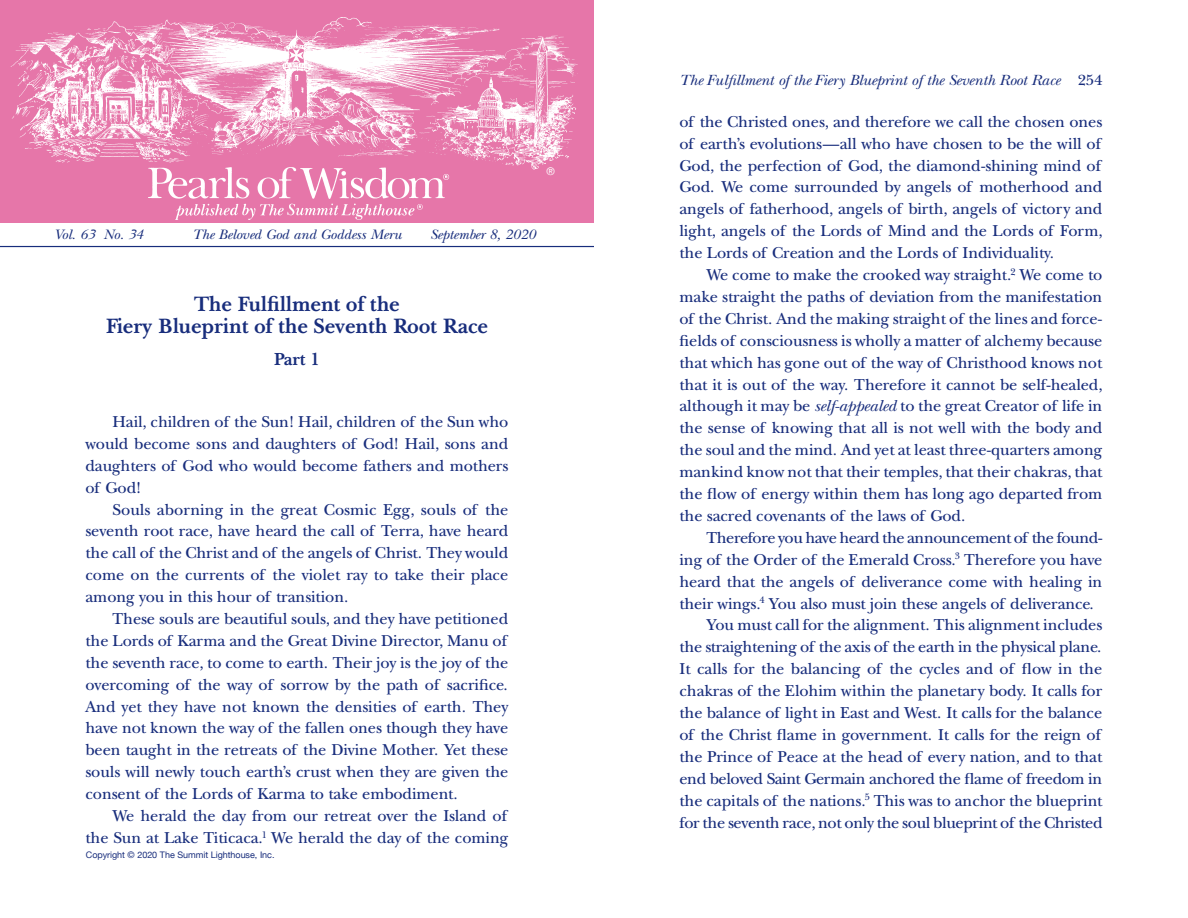
<style>
.page{position:relative;width:1188px;height:918px;background:#fff}
.page>*{position:absolute;margin:0;border:0;box-sizing:border-box;transform-origin:0 0}
.t1{font:600 21.3px/22.5px "New Bask SB";letter-spacing:-.01em;color:#182d7c;text-align:center}
.t2{font:600 18px "New Bask SB";color:#182d7c}
.t3{font:16.5px/21.9px "Baskerville";letter-spacing:-.01em;color:#182d7c;text-align:justify}
.t4{font:16.5px "Baskerville";letter-spacing:-.03em;color:#182d7c}
.t5{font:italic 15.3px "New Baskerville";letter-spacing:-.01em;color:#182d7c;scale:1.04 1}
.t6{font:italic 14.25px "New Baskerville";letter-spacing:-.005em;color:#182d7c;scale:1.04 1}
.t7{font:10.5px "Helvetica Neue";color:#fff}
.t8{font:9px "Helvetica Neue";letter-spacing:-.005em;color:#182d7c}
.s1{font-style:inherit}
.s2{font-family:"Baskerville";font-style:normal}
.s3{font-family:"New Baskerville";font-style:italic}
</style>
<div class="page">
<img style="left:0;top:0;width:594px;height:223px">
<hr style="left:0;top:246px;width:594px;height:1px;background:#182d7c">
<p class="t7" style="left:546px;top:164px;width:10px">®</p>
<p class="t6" style="left:54px;top:226px;width:87px">Vol. 63 No. 34</p>
<p class="t6" style="left:192px;top:226px;width:203px">The Beloved God and Goddess Meru</p>
<p class="t6" style="left:430px;top:226px;width:103px">September 8, 2020</p>
<p class="t1" style="left:106px;top:292px;width:384px">The Fulfillment of the<br>Fiery Blueprint of the Seventh Root Race</p>
<p class="t2" style="left:274px;top:347px;width:48px">Part 1</p>
<p class="t3" style="left:86px;top:411px;width:424px;text-indent:27px">Hail, children of the Sun! Hail, children of the Sun who would become sons and daughters of God! Hail, sons and daughters of God who would become fathers and mothers of God!</p>
<p class="t3" style="left:86px;top:498px;width:424px;text-indent:27px">Souls aborning in the great Cosmic Egg, souls of the seventh root race, have heard the call of Terra, have heard the call of the Christ and of the angels of Christ. They would come on the currents of the violet ray to take their place among you in this hour of transition.</p>
<p class="t3" style="left:86px;top:608px;width:424px;text-indent:27px">These souls are beautiful souls, and they have petitioned the Lords of Karma and the Great Divine Director, Manu of the seventh race, to come to earth. Their joy is the joy of the overcoming of the way of sorrow by the path of sacrifice.<br>And yet they have not known the densities of earth. They have not known the way of the fallen ones though they have been taught in the retreats of the Divine Mother. Yet these souls will newly touch earth’s crust when they are given the consent of the Lords of Karma to take embodiment.</p>
<p class="t3" style="left:86px;top:805px;width:424px;text-align:right">We herald the day from our retreat over the Island of<br>the Sun at Lake Titicaca<span class="s1">.</span><sup>1</sup> We herald the day of the coming</p>
<p class="t8" style="left:86px;top:848px;width:190px">Copyright © 2020 The Summit Lighthouse, Inc.</p>
<p class="t5" style="left:680px;top:71px;width:408px">The Fulfillment of the Fiery Blueprint of the Seventh Root Race <span class="s2">254</span></p>
<p class="t3" style="left:680px;top:110px;width:424px">of the Christed ones, and therefore we call the chosen ones of earth’s evolutions—all who have chosen to be the will of God, the perfection of God, the diamond-shining mind of God. We come surrounded by angels of motherhood and angels of fatherhood, angels of birth, angels of victory and light, angels of the Lords of Mind and the Lords of Form, the Lords of Creation and the Lords of Individuality.</p>
<p class="t3" style="left:679px;top:264px;width:425px;text-indent:27px">We come to make the crooked way straight.<sup>2</sup> We come to make straight the paths of deviation from the manifestation of the Christ. And the making straight of the lines and force&shy;fields of consciousness is wholly a matter of alchemy because that which has gone out of the way of Christhood knows not that it is out of the way. Therefore it cannot be self-healed, although it may be <span class="s3">self-appealed</span> to the great Creator of life in the sense of knowing that all is not well with the body and the soul and the mind. And yet at least three-quarters among mankind know not that their temples, that their chakras, that the flow of energy within them has long ago departed from the sacred covenants of the laws of God.</p>
<p class="t4" style="left:706px;top:527px;width:397px">Therefore you have heard the announcement of the found-</p>
<p class="t3" style="left:679px;top:548px;width:424px">ing of the Order of the Emerald Cross.<sup>3</sup> Therefore you have</p>
<p class="t3" style="left:680px;top:570px;width:424px">heard that the angels of deliverance come with healing in</p>
<p class="t3" style="left:680px;top:592px;width:415px">their wings.<sup>4</sup> You also must join these angels of deliverance.</p>
<p class="t3" style="left:707px;top:614px;width:397px">You must call for the alignment. This alignment includes</p>
<p class="t3" style="left:680px;top:636px;width:423px">the straightening of the axis of the earth in the physical plane.</p>
<p class="t3" style="left:680px;top:658px;width:424px">It calls for the balancing of the cycles and of flow in the</p>
<p class="t3" style="left:680px;top:680px;width:424px">chakras of the Elohim within the planetary body. It calls for</p>
<p class="t3" style="left:680px;top:702px;width:424px">the balance of light in East and West. It calls for the balance</p>
<p class="t3" style="left:680px;top:724px;width:423px">of the Christ flame in government. It calls for the reign of</p>
<p class="t3" style="left:680px;top:745px;width:424px">the Prince of Peace at the head of every nation, and to that</p>
<p class="t4" style="left:680px;top:768px;width:424px">end beloved Saint Germain anchored the flame of freedom in</p>
<p class="t3" style="left:680px;top:789px;width:424px">the capitals of the nations.<sup>5</sup> This was to anchor the blueprint</p>
<p class="t3" style="left:679px;top:811px;width:425px">for the seventh race, not only the soul blueprint of the Christed</p>
</div>
